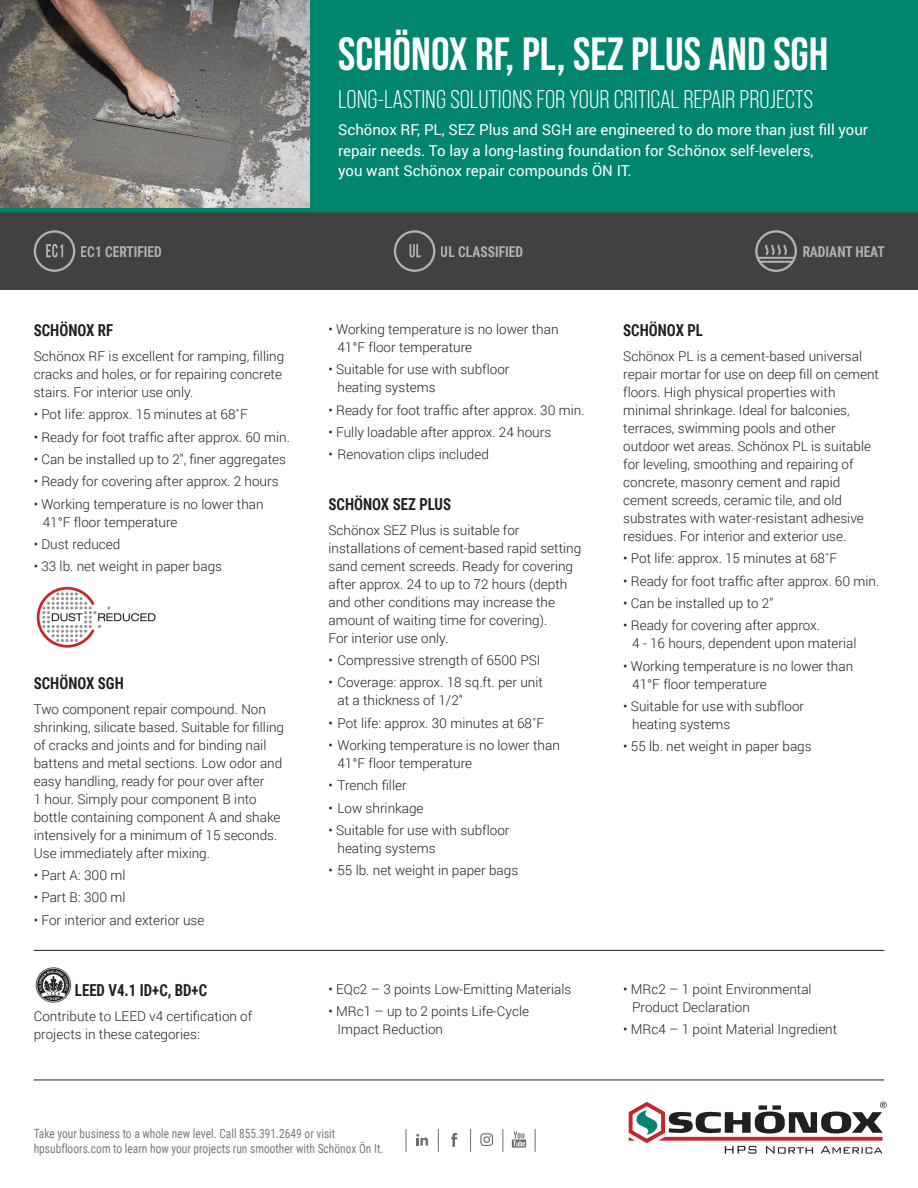
<style>
.page{position:relative;width:918px;height:1188px;background:#fff}
.page>*{position:absolute;margin:0;border:0;box-sizing:border-box;transform-origin:0 0}
.b_-_header{font:700 46.5px "Bebas Neue Pro";color:#fff}
.b_-_subhead{font:25.5px "Bebas Neue Pro";color:#fff}
.b_-_bodycopy_header{font:700 condensed 16.5px "Roboto Extra";color:#231f20}
.b_-_sub_subhead{font:15px/20.4px "Roboto";color:#fff}
.t1{font:700 condensed 15px "Roboto Extra";color:#fff}
.b_-bodycopy_bullets{font:300 13.5px/18px "Roboto";color:#231f20}
.t2{font:extra-condensed 12.75px "Roboto";color:#787a7d}
</style>
<div class="page">
<img style="left:0;top:0;width:310px;height:208px">
<img style="left:36px;top:968px;width:35px;height:34px">
<hr style="left:34px;top:950px;width:850px;height:1px;background:#231f20">
<div style="left:310px;top:0;width:608px;height:212px;background:#00856f"></div>
<div style="left:0;top:212px;width:918px;height:78px;background:#424041"></div>
<svg style="left:394px;top:230px;width:41px;height:42px"></svg>
<svg style="left:34px;top:230px;width:41px;height:42px"></svg>
<svg style="left:755px;top:230px;width:42px;height:42px"></svg>
<svg style="left:37px;top:587px;width:118px;height:61px"></svg>
<hr style="left:0;top:208px;width:918px;height:4px;background:#00856f">
<hr style="left:34px;top:1080px;width:850px;height:1px;background:#231f20">
<svg style="left:629px;top:1102px;width:258px;height:52px"></svg>
<svg style="left:416px;top:1134px;width:12px;height:12px"></svg>
<svg style="left:451px;top:1133px;width:6px;height:14px"></svg>
<svg style="left:480px;top:1133px;width:13px;height:13px"></svg>
<svg style="left:512px;top:1132px;width:14px;height:16px"></svg>
<svg style="left:406px;top:1129px;width:1px;height:23px"></svg>
<svg style="left:438px;top:1129px;width:1px;height:23px"></svg>
<svg style="left:470px;top:1129px;width:1px;height:23px"></svg>
<svg style="left:503px;top:1129px;width:1px;height:23px"></svg>
<svg style="left:535px;top:1129px;width:1px;height:23px"></svg>
<p class="b_-_header" style="left:338px;top:28px;width:492px">SCHÖNOX RF, PL, SEZ PLUS AND SGH</p>
<p class="b_-_subhead" style="left:338px;top:85px;width:477px">LONG-LASTING SOLUTIONS FOR YOUR CRITICAL REPAIR PROJECTS</p>
<p class="b_-_sub_subhead" style="left:338px;top:119px;width:532px">Schönox RF, PL, SEZ Plus and SGH are engineered to do more than just fill your repair needs. To lay a long-lasting foundation for Schönox self-levelers,<br>you want Schönox repair compounds ÖN IT.</p>
<p class="t1" style="left:81px;top:243px;width:83px">EC1 CERTIFIED</p>
<p class="t1" style="left:441px;top:243px;width:84px">UL CLASSIFIED</p>
<p class="t1" style="left:802px;top:243px;width:84px">RADIANT HEAT</p>
<p class="b_-_bodycopy_header" style="left:34px;top:321px;width:81px">SCHÖNOX RF</p>
<p class="b_-bodycopy_bullets" style="left:34px;top:347px;width:252px">Schönox RF is excellent for ramping, filling cracks and holes, or for repairing concrete stairs. For interior use only.</p>
<p class="b_-bodycopy_bullets" style="left:34px;top:405px;width:216px">• Pot life: approx. 15 minutes at 68˚F</p>
<p class="b_-bodycopy_bullets" style="left:34px;top:428px;width:258px">• Ready for foot traffic after approx. 60 min.</p>
<p class="b_-bodycopy_bullets" style="left:34px;top:450px;width:254px">• Can be installed up to 2", finer aggregates</p>
<p class="b_-bodycopy_bullets" style="left:34px;top:472px;width:246px">• Ready for covering after approx. 2 hours</p>
<p class="b_-bodycopy_bullets" style="left:43px;top:494px;width:223px;text-indent:-9px">• Working temperature is no lower than<br>41°F floor temperature</p>
<p class="b_-bodycopy_bullets" style="left:34px;top:535px;width:88px">• Dust reduced</p>
<p class="b_-bodycopy_bullets" style="left:34px;top:557px;width:190px">• 33 lb. net weight in paper bags</p>
<p class="b_-_bodycopy_header" style="left:34px;top:673px;width:92px">SCHÖNOX SGH</p>
<p class="b_-bodycopy_bullets" style="left:34px;top:699px;width:252px">Two component repair compound. Non shrinking, silicate based. Suitable for filling of cracks and joints and for binding nail battens and metal sections. Low odor and easy handling, ready for pour over after<br>1 hour. Simply pour component B into bottle containing component A and shake intensively for a minimum of 15 seconds.<br>Use immediately after mixing.</p>
<p class="b_-bodycopy_bullets" style="left:34px;top:866px;width:93px">• Part A: 300 ml</p>
<p class="b_-bodycopy_bullets" style="left:34px;top:888px;width:93px">• Part B: 300 ml</p>
<p class="b_-bodycopy_bullets" style="left:34px;top:910px;width:172px">• For interior and exterior use</p>
<p class="b_-_bodycopy_header" style="left:75px;top:980px;width:134px">LEED V4.1 ID+C, BD+C</p>
<p class="b_-bodycopy_bullets" style="left:34px;top:1006px;width:220px">Contribute to LEED v4 certification of projects in these categories:</p>
<p class="b_-bodycopy_bullets" style="left:338px;top:320px;width:223px;text-indent:-9px">• Working temperature is no lower than<br>41°F floor temperature</p>
<p class="b_-bodycopy_bullets" style="left:338px;top:360px;width:173px;text-indent:-9px">• Suitable for use with subfloor heating systems</p>
<p class="b_-bodycopy_bullets" style="left:328px;top:401px;width:258px">• Ready for foot traffic after approx. 30 min.</p>
<p class="b_-bodycopy_bullets" style="left:328px;top:423px;width:224px">• Fully loadable after approx. 24 hours</p>
<p class="b_-bodycopy_bullets" style="left:328px;top:445px;width:162px">• Renovation clips included</p>
<p class="b_-_bodycopy_header" style="left:328px;top:494px;width:124px">SCHÖNOX SEZ PLUS</p>
<p class="b_-bodycopy_bullets" style="left:328px;top:521px;width:254px">Schönox SEZ Plus is suitable for installations of cement-based rapid setting sand cement screeds. Ready for covering after approx. 24 to up to 72 hours (depth and other conditions may increase the amount of waiting time for covering).<br>For interior use only.</p>
<p class="b_-bodycopy_bullets" style="left:328px;top:651px;width:214px">• Compressive strength of 6500 PSI</p>
<p class="b_-bodycopy_bullets" style="left:338px;top:673px;width:207px;text-indent:-9px">• Coverage: approx. 18 sq.ft. per unit at a thickness of 1/2"</p>
<p class="b_-bodycopy_bullets" style="left:328px;top:714px;width:217px">• Pot life: approx. 30 minutes at 68˚F</p>
<p class="b_-bodycopy_bullets" style="left:338px;top:736px;width:224px;text-indent:-9px">• Working temperature is no lower than<br>41°F floor temperature</p>
<p class="b_-bodycopy_bullets" style="left:328px;top:776px;width:80px">• Trench filler</p>
<p class="b_-bodycopy_bullets" style="left:328px;top:798px;width:97px">• Low shrinkage</p>
<p class="b_-bodycopy_bullets" style="left:338px;top:821px;width:173px;text-indent:-9px">• Suitable for use with subfloor heating systems</p>
<p class="b_-bodycopy_bullets" style="left:328px;top:861px;width:191px">• 55 lb. net weight in paper bags</p>
<p class="b_-bodycopy_bullets" style="left:328px;top:979px;width:244px">• EQc2 – 3 points Low-Emitting Materials</p>
<p class="b_-bodycopy_bullets" style="left:338px;top:1002px;width:193px;text-indent:-9px">• MRc1 – up to 2 points Life-Cycle<br>Impact Reduction</p>
<p class="t2" style="left:34px;top:1126px;width:303px">Take your business to a whole new level. Call 855.391.2649 or visit</p>
<p class="t2" style="left:34px;top:1141px;width:351px">hpsubfloors.com to learn how your projects run smoother with Schönox Ön It.</p>
<p class="b_-_bodycopy_header" style="left:623px;top:321px;width:81px">SCHÖNOX PL</p>
<p class="b_-bodycopy_bullets" style="left:623px;top:347px;width:257px">Schönox PL is a cement-based universal repair mortar for use on deep fill on cement floors. High physical properties with minimal shrinkage. Ideal for balconies, terraces, swimming pools and other outdoor wet areas. Schönox PL is suitable for leveling, smoothing and repairing of concrete, masonry cement and rapid cement screeds, ceramic tile, and old substrates with water-resistant adhesive residues. For interior and exterior use.</p>
<p class="b_-bodycopy_bullets" style="left:623px;top:549px;width:216px">• Pot life: approx. 15 minutes at 68˚F</p>
<p class="b_-bodycopy_bullets" style="left:623px;top:572px;width:258px">• Ready for foot traffic after approx. 60 min.</p>
<p class="b_-bodycopy_bullets" style="left:623px;top:594px;width:152px">• Can be installed up to 2"</p>
<p class="b_-bodycopy_bullets" style="left:632px;top:616px;width:226px;text-indent:-9px">• Ready for covering after approx.<br>4 - 16 hours, dependent upon material</p>
<p class="b_-bodycopy_bullets" style="left:632px;top:656px;width:223px;text-indent:-9px">• Working temperature is no lower than<br>41°F floor temperature</p>
<p class="b_-bodycopy_bullets" style="left:632px;top:697px;width:173px;text-indent:-9px">• Suitable for use with subfloor heating systems</p>
<p class="b_-bodycopy_bullets" style="left:623px;top:737px;width:190px">• 55 lb. net weight in paper bags</p>
<p class="b_-bodycopy_bullets" style="left:632px;top:979px;width:181px;text-indent:-9px">• MRc2 – 1 point Environmental<br>Product Declaration</p>
<p class="b_-bodycopy_bullets" style="left:623px;top:1020px;width:216px">• MRc4 – 1 point Material Ingredient</p>
</div>
